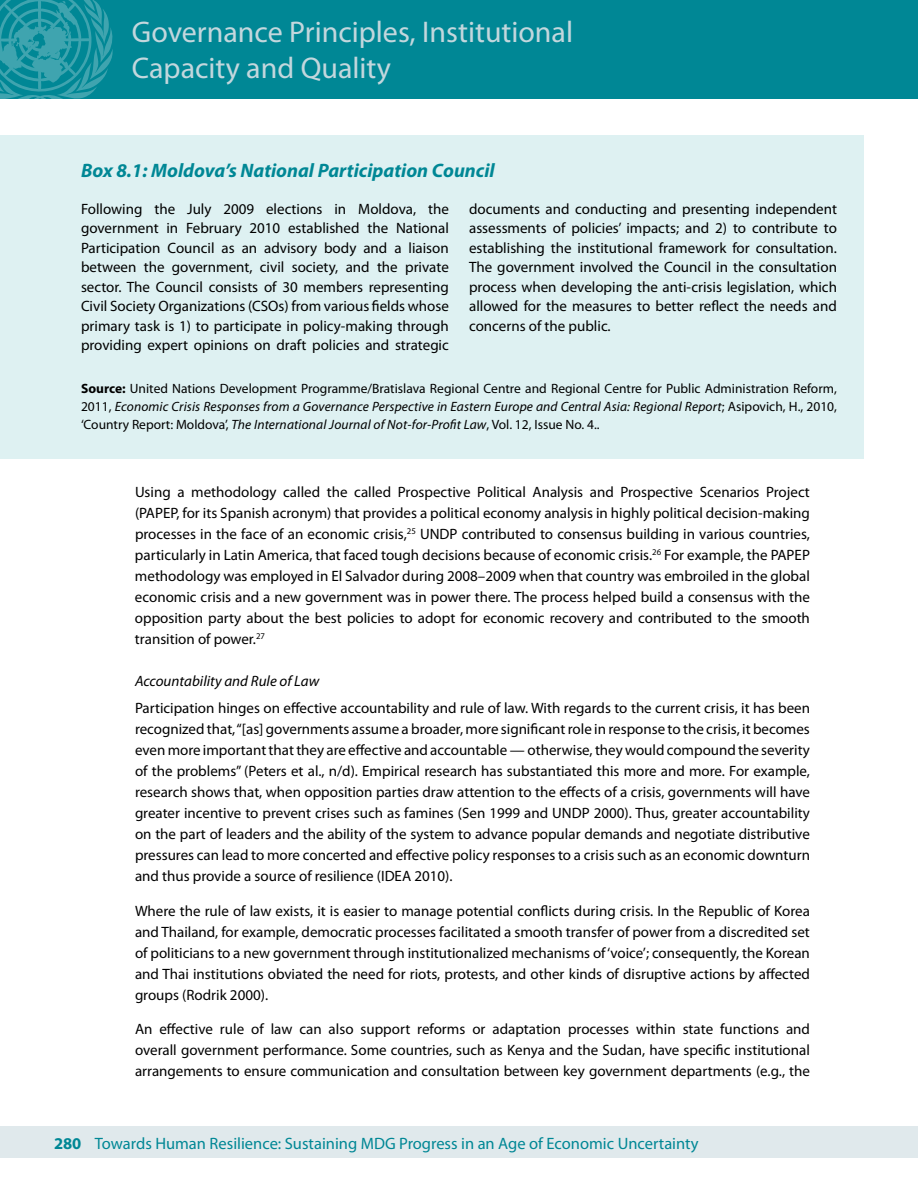
<style>
.page{position:relative;width:918px;height:1188px;background:#fff}
.page>*{position:absolute;margin:0;border:0;box-sizing:border-box;transform-origin:0 0}
.t1{font:30px/36px "Myriad Pro";color:#c3d7dd}
.t2{font:italic 700 19.5px "Myriad Pro";color:#008795}
.t3{font:16.5px "Myriad Pro";color:#008795}
.t4{font:15px/21px "Myriad Pro";color:#000;text-align:justify}
.t5{font:italic 15px "Myriad Pro";color:#000}
.t6{font:13.5px/18px "Myriad Pro";color:#000;text-align:justify}
.s1{font-weight:700}
.s2{font-style:italic}
</style>
<div class="page">
<div style="left:0;top:1126px;width:918px;height:32px;background:#e0e9ec"></div>
<div style="left:0;top:0;width:918px;height:99px;background:#008795"></div>
<svg style="left:0;top:0;width:113px;height:99px"></svg>
<div style="left:0;top:135px;width:864px;height:324px;background:#def1f2"></div>
<h1 class="t1" style="left:132px;top:13px;width:443px">Governance Principles, Institutional<br>Capacity and Quality</h1>
<h2 class="t2" style="left:81px;top:157px;width:415px">Box 8.1: Moldova’s National Participation Council</h2>
<p class="t4" style="left:81px;top:199px;width:369px;line-height:19.5px">Following the July 2009 elections in Moldova, the government in February 2010 established the National Participation Council as an advisory body and a liaison between the government, civil society, and the private sector. The Council consists of 30 members representing Civil Society Organizations (CSOs) from various fields whose primary task is 1) to participate in policy-making through providing expert opinions on draft policies and strategic</p>
<p class="t4" style="left:469px;top:199px;width:369px;line-height:19.5px">documents and conducting and presenting independent assessments of policies’ impacts; and 2) to contribute to establishing the institutional framework for consultation.<br>The government involved the Council in the consultation process when developing the anti-crisis legislation, which allowed for the measures to better reflect the needs and concerns of the public.</p>
<p class="t6" style="left:81px;top:379px;width:758px"><span class="s1">Source:</span> United Nations Development Programme/Bratislava Regional Centre and Regional Centre for Public Administration Reform, 2011, <span class="s2">Economic Crisis Responses from a Governance Perspective in Eastern Europe and Central Asia: Regional Report</span>; Asipovich, H., 2010, ‘Country Report: Moldova’, <span class="s2">The International Journal of Not-for-Profit Law</span>, Vol. 12, Issue No. 4..</p>
<p class="t4" style="left:135px;top:481px;width:676px">Using a methodology called the called Prospective Political Analysis and Prospective Scenarios Project (PAPEP, for its Spanish acronym) that provides a political economy analysis in highly political decision-making processes in the face of an economic crisis,<sup>25</sup> UNDP contributed to consensus building in various countries, particularly in Latin America, that faced tough decisions because of economic crisis.<sup>26</sup> For example, the PAPEP methodology was employed in El Salvador during 2008–2009 when that country was embroiled in the global economic crisis and a new government was in power there. The process helped build a consensus with the opposition party about the best policies to adopt for economic recovery and contributed to the smooth transition of power.<sup>27</sup></p>
<p class="t5" style="left:135px;top:671px;width:186px">Accountability and Rule of Law</p>
<p class="t4" style="left:135px;top:697px;width:677px">Participation hinges on effective accountability and rule of law. With regards to the current crisis, it has been recognized that, “[as] governments assume a broader, more significant role in response to the crisis, it becomes even more important that they are effective and accountable — otherwise, they would compound the severity of the problems” (Peters et al., n/d). Empirical research has substantiated this more and more. For example, research shows that, when opposition parties draw attention to the effects of a crisis, governments will have greater incentive to prevent crises such as famines (Sen 1999 and UNDP 2000). Thus, greater accountability on the part of leaders and the ability of the system to advance popular demands and negotiate distributive pressures can lead to more concerted and effective policy responses to a crisis such as an economic downturn and thus provide a source of resilience (IDEA 2010).</p>
<p class="t4" style="left:135px;top:900px;width:677px">Where the rule of law exists, it is easier to manage potential conflicts during crisis. In the Republic of Korea and Thailand, for example, democratic processes facilitated a smooth transfer of power from a discredited set of politicians to a new government through institutionalized mechanisms of ‘voice’; consequently, the Korean and Thai institutions obviated the need for riots, protests, and other kinds of disruptive actions by affected groups (Rodrik 2000).</p>
<p class="t4" style="left:135px;top:1018px;width:677px">An effective rule of law can also support reforms or adaptation processes within state functions and overall government performance. Some countries, such as Kenya and the Sudan, have specific institutional arrangements to ensure communication and consultation between key government departments (e.g., the</p>
<p class="t3" style="left:54px;top:1133px;width:646px"><span class="s1">280</span> Towards Human Resilience: Sustaining MDG Progress in an Age of Economic Uncertainty</p>
</div>
